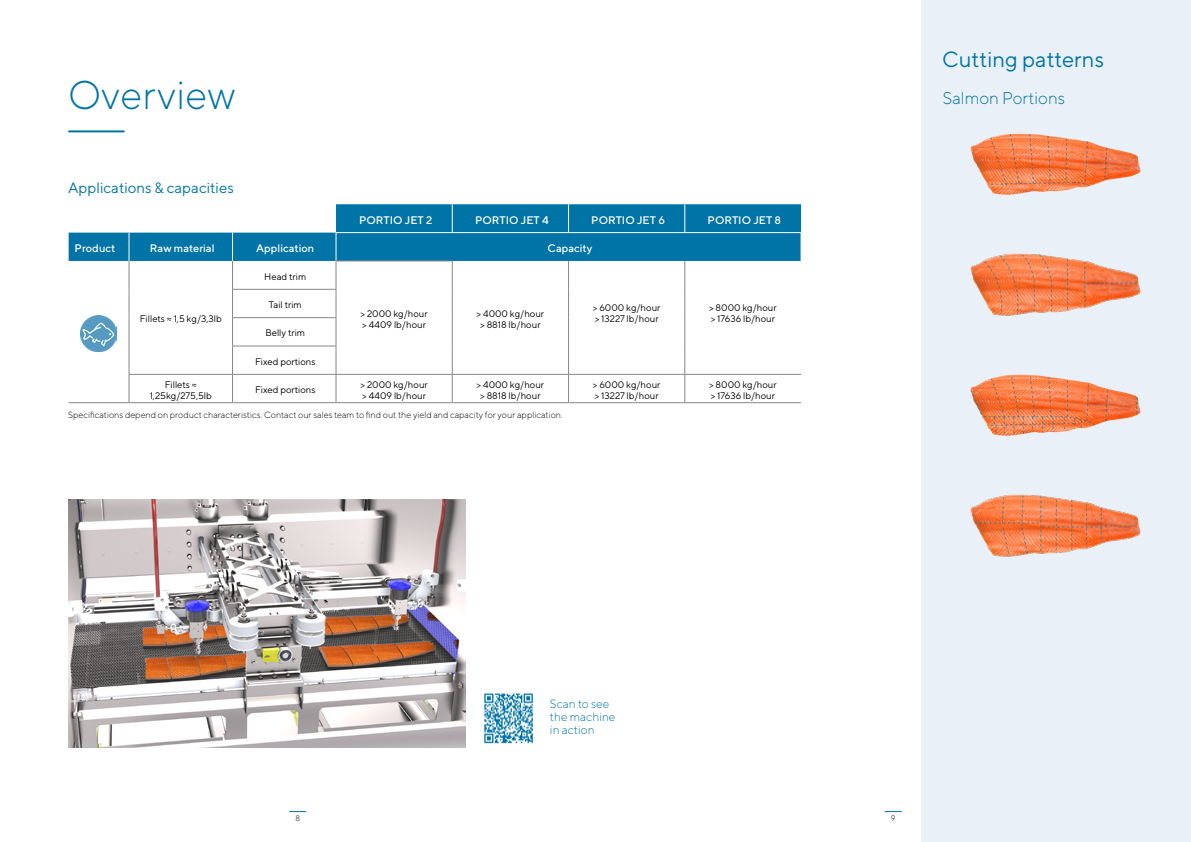
<style>
.page{position:relative;width:1191px;height:842px;background:#fff}
.page>*{position:absolute;margin:0;border:0;box-sizing:border-box;transform-origin:0 0}
.t1{font:300 40px "TT Norms";color:#0074a6}
.t2{font:22px "TT Norms";color:#0074a6}
.t3{font:300 17px "TT Norms";color:#0074a6}
.t4{font:15px "TT Norms";color:#0074a6}
.t5{font:300 12px/13px "TT Norms";color:#0074a6}
.t6{font:500 11px "TT Norms";color:#fff}
.t7{font:9.5px/11px "TT Norms";color:#000}
.t8{font:300 9px "TT Norms";color:#000}
.t9{font:300 8px "TT Norms";color:#000}
</style>
<div class="page">
<svg style="left:69px;top:204px;width:732px;height:57px;fill:#0074a6"></svg>
<svg style="left:452px;top:204px;width:1px;height:28px"></svg>
<svg style="left:568px;top:204px;width:1px;height:28px"></svg>
<hr style="left:232px;top:289px;width:104px;height:1px;background:#878787">
<hr style="left:232px;top:317px;width:104px;height:1px;background:#878787">
<hr style="left:232px;top:346px;width:104px;height:1px;background:#878787">
<hr style="left:129px;top:374px;width:103px;height:1px;background:#878787">
<svg style="left:129px;top:233px;width:1px;height:169px"></svg>
<hr style="left:232px;top:374px;width:104px;height:1px;background:#878787">
<svg style="left:232px;top:233px;width:1px;height:169px"></svg>
<hr style="left:336px;top:374px;width:116px;height:1px;background:#878787">
<hr style="left:452px;top:374px;width:116px;height:1px;background:#878787">
<svg style="left:452px;top:261px;width:1px;height:141px"></svg>
<hr style="left:568px;top:374px;width:117px;height:1px;background:#878787">
<svg style="left:568px;top:261px;width:1px;height:141px"></svg>
<hr style="left:69px;top:402px;width:60px;height:1px;background:#878787">
<hr style="left:129px;top:402px;width:103px;height:1px;background:#878787">
<hr style="left:232px;top:402px;width:104px;height:1px;background:#878787">
<hr style="left:336px;top:402px;width:116px;height:1px;background:#878787">
<hr style="left:452px;top:402px;width:116px;height:1px;background:#878787">
<hr style="left:568px;top:402px;width:117px;height:1px;background:#878787">
<hr style="left:336px;top:232px;width:116px;height:1px;background:#fff">
<svg style="left:336px;top:233px;width:1px;height:169px"></svg>
<hr style="left:452px;top:232px;width:116px;height:1px;background:#fff">
<hr style="left:568px;top:232px;width:117px;height:1px;background:#fff">
<hr style="left:336px;top:261px;width:116px;height:1px;background:#878787">
<svg style="left:684px;top:204px;width:1px;height:28px"></svg>
<hr style="left:685px;top:232px;width:116px;height:1px;background:#fff">
<hr style="left:685px;top:374px;width:116px;height:1px;background:#878787">
<svg style="left:684px;top:261px;width:1px;height:141px"></svg>
<hr style="left:685px;top:402px;width:116px;height:1px;background:#878787">
<hr style="left:69px;top:130px;width:55px;height:2px;background:#0074a6">
<div style="left:921px;top:0;width:270px;height:842px;background:#eaf0f7"></div>
<img style="left:970px;top:133px;width:171px;height:424px">
<img style="left:80px;top:316px;width:37px;height:36px">
<img style="left:69px;top:499px;width:397px;height:248px">
<img style="left:484px;top:693px;width:49px;height:51px">
<svg style="left:884px;top:811px;width:17px;height:1px"></svg>
<svg style="left:289px;top:811px;width:17px;height:1px"></svg>
<h1 class="t1" style="left:68px;top:71px;width:169px">Overview</h1>
<h3 class="t4" style="left:68px;top:179px;width:167px">Applications &amp; capacities</h3>
<p class="t6" style="left:359px;top:213px;width:75px">PORTIO JET 2</p>
<p class="t6" style="left:475px;top:213px;width:75px">PORTIO JET 4</p>
<p class="t6" style="left:591px;top:213px;width:75px">PORTIO JET 6</p>
<p class="t6" style="left:707px;top:213px;width:75px">PORTIO JET 8</p>
<p class="t6" style="left:75px;top:241px;width:42px">Product</p>
<p class="t6" style="left:150px;top:241px;width:66px">Raw material</p>
<p class="t6" style="left:256px;top:241px;width:60px">Application</p>
<p class="t6" style="left:547px;top:241px;width:46px">Capacity</p>
<p class="t7" style="left:140px;top:313px;width:84px">Fillets ≈ 1,5 kg/3,3lb</p>
<p class="t7" style="left:264px;top:271px;width:43px">Head trim</p>
<p class="t7" style="left:269px;top:299px;width:35px">Tail trim</p>
<p class="t7" style="left:265px;top:327px;width:41px">Belly trim</p>
<p class="t7" style="left:255px;top:356px;width:62px">Fixed portions</p>
<p class="t7" style="left:360px;top:308px;width:69px">&gt; 2000 kg/hour &gt; 4409 lb/hour</p>
<p class="t7" style="left:476px;top:308px;width:69px;text-align:center">&gt; 4000 kg/hour &gt; 8818 lb/hour</p>
<p class="t7" style="left:593px;top:302px;width:69px">&gt; 6000 kg/hour &gt; 13227 lb/hour</p>
<p class="t7" style="left:709px;top:302px;width:69px">&gt; 8000 kg/hour &gt; 17636 lb/hour</p>
<p class="t7" style="left:150px;top:379px;width:64px;text-align:center">Fillets ≈<br>1,25kg/275,5lb</p>
<p class="t7" style="left:255px;top:384px;width:62px">Fixed portions</p>
<p class="t7" style="left:360px;top:379px;width:69px">&gt; 2000 kg/hour &gt; 4409 lb/hour</p>
<p class="t7" style="left:476px;top:379px;width:69px;text-align:center">&gt; 4000 kg/hour &gt; 8818 lb/hour</p>
<p class="t7" style="left:593px;top:379px;width:69px">&gt; 6000 kg/hour &gt; 13227 lb/hour</p>
<p class="t7" style="left:709px;top:379px;width:69px">&gt; 8000 kg/hour &gt; 17636 lb/hour</p>
<p class="t8" style="left:68px;top:409px;width:496px">Specifications depend on product characteristics. Contact our sales team to find out the yield and capacity for your application.</p>
<h2 class="t2" style="left:942px;top:46px;width:163px">Cutting patterns</h2>
<h3 class="t3" style="left:943px;top:88px;width:124px">Salmon Portions</h3>
<p class="t5" style="left:550px;top:697px;width:67px">Scan to see the machine in action</p>
<p class="t9" style="left:295px;top:814px;width:6px">8</p>
<p class="t9" style="left:891px;top:814px;width:6px">9</p>
</div>
